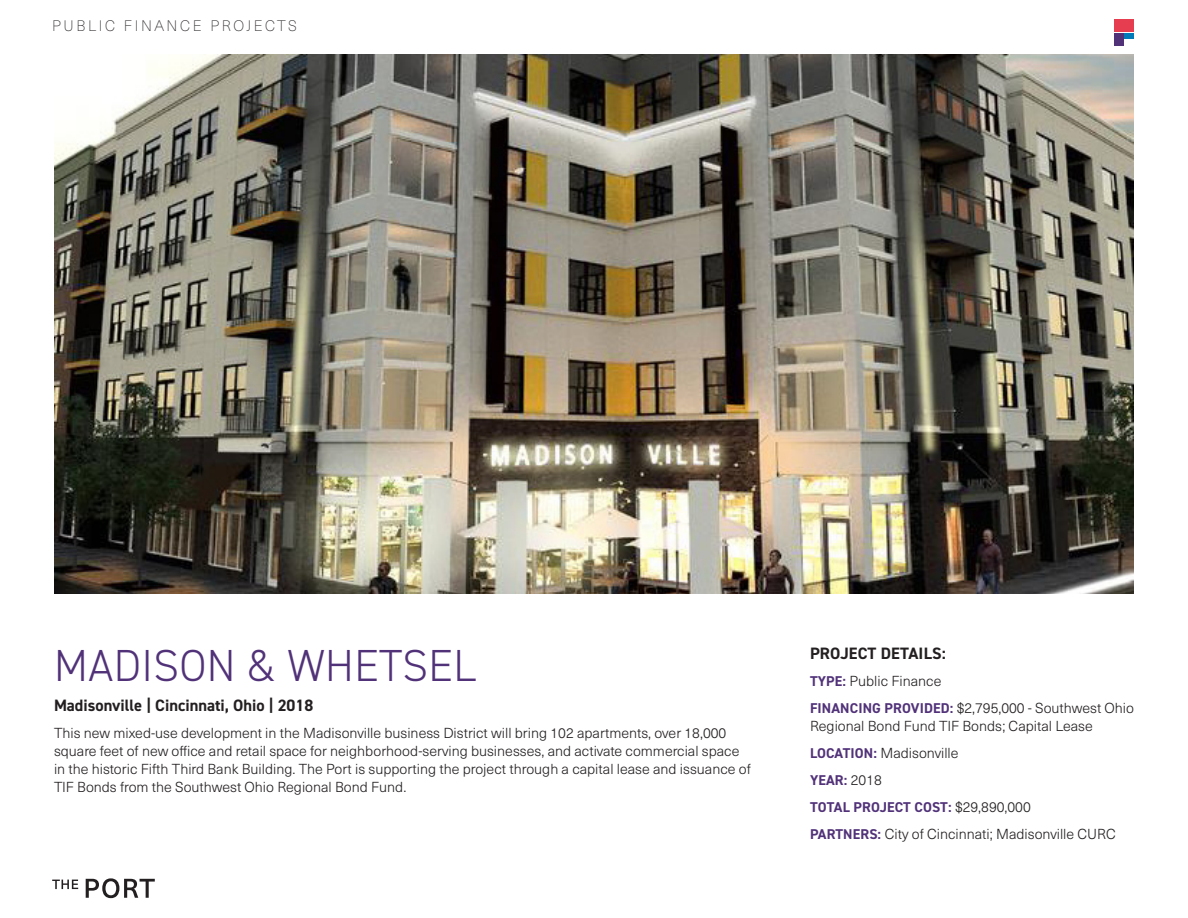
<style>
.page{position:relative;width:1188px;height:918px;background:#fff}
.page>*{position:absolute;margin:0;border:0;box-sizing:border-box;transform-origin:0 0}
.t1{font:300 45px "DIN2014";letter-spacing:.01em;color:#513279}
.Port_-_Caption{font:700 16.5px "DIN2014";color:#231f20}
.t2{font:100 15px "Neue Haas Unica W1 G";letter-spacing:.175em;color:#231f20}
.Port_-_Caption-2{font:300 14.25px/18px "Neue Haas Unica W1 G";color:#231f20}
.Port_-_Caption-3{font:700 14.25px "DIN2014";letter-spacing:.005em;color:#513279}
.s1{font-family:"DIN2014";font-weight:700;color:#513279}
.s2{font-family:"Neue Haas Unica W1 G";font-weight:300;color:#231f20}
</style>
<div class="page">
<div style="left:1125px;top:33px;width:9px;height:6px;background:#007bba"></div>
<div style="left:1114px;top:33px;width:10px;height:13px;background:#513279"></div>
<div style="left:1114px;top:20px;width:20px;height:12px;background:#e63d50"></div>
<svg style="left:86px;top:878px;width:69px;height:20px"></svg>
<svg style="left:52px;top:880px;width:26px;height:9px"></svg>
<img style="left:54px;top:54px;width:1080px;height:540px">
<p class="t2" style="left:52px;top:15px;width:246px">PUBLIC FINANCE PROJECTS</p>
<p class="t1" style="left:54px;top:638px;width:423px">MADISON &amp; WHETSEL</p>
<p class="Port_-_Caption" style="left:54px;top:695px;width:261px">Madisonville | Cincinnati, Ohio | 2018</p>
<p class="Port_-_Caption-2" style="left:54px;top:724px;width:698px">This new mixed-use development in the Madisonville business District will bring 102 apartments, over 18,000 square feet of new office and retail space for neighborhood-serving businesses, and activate commercial space in the historic Fifth Third Bank Building. The Port is supporting the project through a capital lease and issuance of TIF Bonds from the Southwest Ohio Regional Bond Fund.</p>
<p class="Port_-_Caption" style="left:810px;top:642px;width:137px">PROJECT DETAILS:</p>
<p class="Port_-_Caption-2" style="left:810px;top:671px;width:133px"><span class="s1">TYPE:</span> Public Finance</p>
<p class="Port_-_Caption-2" style="left:810px;top:698px;width:326px"><span class="s1">FINANCING PROVIDED:</span> $2,795,000 - Southwest Ohio<br>Regional Bond Fund TIF Bonds; Capital Lease</p>
<p class="Port_-_Caption-2" style="left:810px;top:743px;width:150px"><span class="s1">LOCATION:</span> Madisonville</p>
<p class="Port_-_Caption-3" style="left:810px;top:771px;width:73px">YEAR: <span class="s2">2018</span></p>
<p class="Port_-_Caption-3" style="left:810px;top:798px;width:222px">TOTAL PROJECT COST: <span class="s2">$29,890,000</span></p>
<p class="Port_-_Caption-2" style="left:810px;top:824px;width:307px"><span class="s1">PARTNERS:</span> City of Cincinnati; Madisonville CURC</p>
</div>
